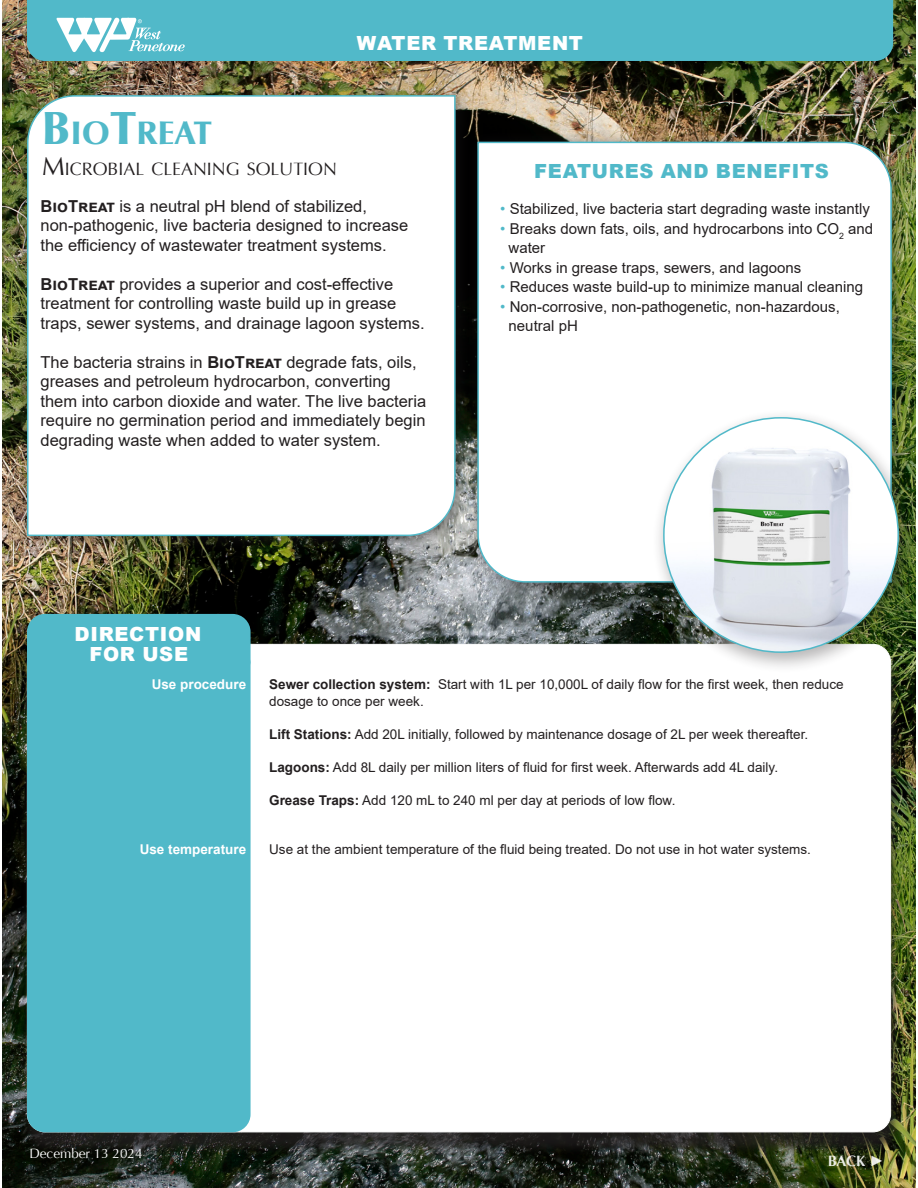
<style>
.page{position:relative;width:918px;height:1188px;background:#fff}
.page>*{position:absolute;margin:0;border:0;box-sizing:border-box;transform-origin:0 0}
.t1{font:900 32.55px "Optima LT Pro";color:#51b9c9}
.t2{font:900 19.5px/19.5px "Arial";letter-spacing:.035em;color:#fff;text-align:center}
.t3{font:900 19.5px "Arial";letter-spacing:.035em;color:#51b9c9}
.t4{font:17.85px "Optima LT Pro";color:#231f20}
.t5{font:16.5px/19.5px "Arial";color:#231f20}
.t6{font:15px/19.5px "Arial";color:#231f20}
.t7{font:700 15px "Optima LT Pro";color:#fff}
.t8{font:13.5px/16.5px "Arial";color:#231f20}
.t9{font:700 13.5px "Arial";color:#fff}
.t10{font:13.5px "Optima LT Pro";color:#fff}
.s1{font-size:46.5px}
.s2{font-size:25.5px}
.s3{font-weight:700}
.s4{color:#51b9c9}
.s5{font-family:"Arial"}
</style>
<div class="page">
<img style="left:2px;top:0;width:914px;height:1188px">
<div style="left:27px;top:0;width:866px;height:61px;background:#51b9c9"></div>
<svg style="left:56px;top:16px;width:129px;height:36px"></svg>
<div style="left:21px;top:650px;width:880px;height:505px;background:#231f20;opacity:.75"></div>
<div style="left:27px;top:644px;width:864px;height:488px;background:#fff;border-radius:18px"></div>
<div style="left:27px;top:646px;width:224px;height:486px;background:#51b9c9;border-radius:18px"></div>
<div style="left:27px;top:614px;width:224px;height:65px;background:#51b9c9;border-radius:18px"></div>
<div style="left:13px;top:83px;width:459px;height:471px;background:#231f20;opacity:.5"></div>
<svg style="left:26px;top:94px;width:430px;height:443px"></svg>
<div style="left:465px;top:129px;width:445px;height:471px;background:#231f20;opacity:.5"></div>
<svg style="left:477px;top:141px;width:416px;height:442px"></svg>
<div style="left:652px;top:408px;width:265px;height:265px;background:#231f20;opacity:.33"></div>
<img style="left:664px;top:418px;width:234px;height:234px;border-radius:117px">
<p class="t2" style="left:357px;top:32px;width:228px">WATER TREATMENT</p>
<p class="t1" style="left:42px;top:113px;width:171px"><span class="s1">B</span>IO<span class="s1">T</span>REAT</p>
<p class="t4" style="left:42px;top:158px;width:296px"><span class="s2">M</span>ICROBIAL CLEANING SOLUTION</p>
<p class="t5" style="left:40px;top:196px;width:369px"><span class="s3">BioTreat</span> is a neutral pH blend of stabilized, non-pathogenic, live bacteria designed to increase the efficiency of wastewater treatment systems.</p>
<p class="t5" style="left:40px;top:274px;width:386px"><span class="s3">BioTreat</span> provides a superior and cost-effective treatment for controlling waste build up in grease traps, sewer systems, and drainage lagoon systems.</p>
<p class="t5" style="left:40px;top:352px;width:387px">The bacteria strains in <span class="s3">BioTreat</span> degrade fats, oils, greases and petroleum hydrocarbon, converting them into carbon dioxide and water. The live bacteria require no germination period and immediately begin degrading waste when added to water system.</p>
<p class="t2" style="left:75px;top:624px;width:128px">DIRECTION<br>FOR USE</p>
<p class="t3" style="left:534px;top:157px;width:296px">FEATURES AND BENEFITS</p>
<p class="t6" style="left:500px;top:199px;width:371px"><span class="s4">•</span> Stabilized, live bacteria start degrading waste instantly</p>
<p class="t6" style="left:509px;top:219px;width:366px;text-indent:-8px"><span class="s4">•</span> Breaks down fats, oils, and hydrocarbons into CO<sub>2</sub> and water</p>
<p class="t6" style="left:500px;top:258px;width:302px"><span class="s4">•</span> Works in grease traps, sewers, and lagoons</p>
<p class="t6" style="left:500px;top:277px;width:364px"><span class="s4">•</span> Reduces waste build-up to minimize manual cleaning</p>
<p class="t6" style="left:509px;top:297px;width:333px;text-indent:-8px"><span class="s4">•</span> Non-corrosive, non-pathogenetic, non-hazardous, neutral pH</p>
<p class="t9" style="left:152px;top:674px;width:96px">Use procedure</p>
<p class="t9" style="left:140px;top:839px;width:108px">Use temperature</p>
<p class="t8" style="left:269px;top:676px;width:576px"><span class="s3">Sewer collection system:</span> Start with 1L per 10,000L of daily flow for the first week, then reduce dosage to once per week.</p>
<p class="t8" style="left:269px;top:726px;width:541px"><span class="s3">Lift Stations:</span> Add 20L initially, followed by maintenance dosage of 2L per week thereafter.</p>
<p class="t8" style="left:269px;top:759px;width:510px"><span class="s3">Lagoons:</span> Add 8L daily per million liters of fluid for first week. Afterwards add 4L daily.</p>
<p class="t8" style="left:269px;top:792px;width:408px"><span class="s3">Grease Traps:</span> Add 120 mL to 240 ml per day at periods of low flow.</p>
<p class="t8" style="left:269px;top:841px;width:543px">Use at the ambient temperature of the fluid being treated. Do not use in hot water systems.</p>
<p class="t10" style="left:29px;top:1145px;width:115px">December 13 2024</p>
<p class="t7" style="left:828px;top:1151px;width:58px">BACK <span class="s5">►</span></p>
</div>
